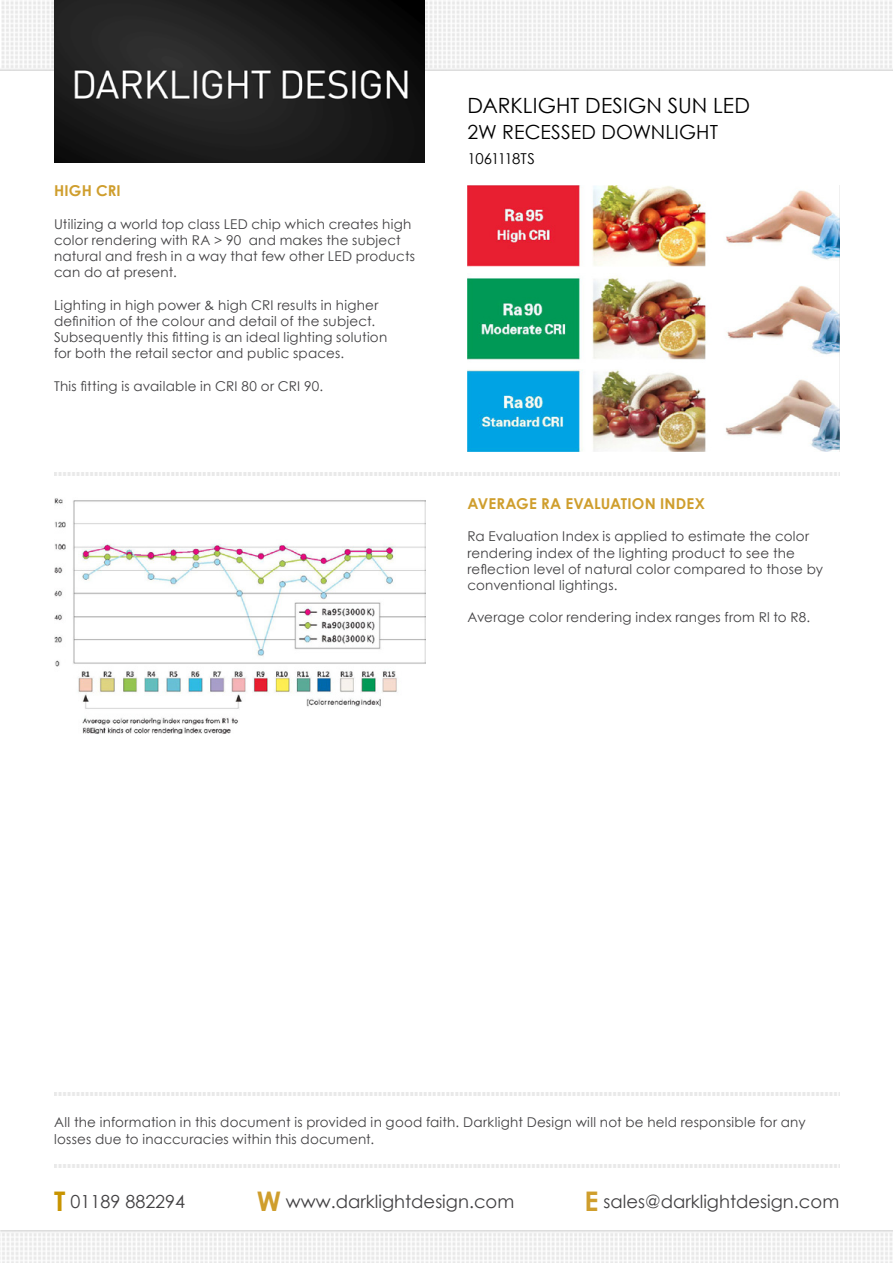
<style>
.page{position:relative;width:893px;height:1263px;background:#fff}
.page>*{position:absolute;margin:0;border:0;box-sizing:border-box;transform-origin:0 0}
.t1{font:21px "Century Gothic";letter-spacing:.005em;color:#000}
.t2{font:19.5px "Century Gothic";letter-spacing:.005em;color:#000}
.t3{font:18px "Century Gothic";color:#414042}
.t4{font:700 15px "Century Gothic";letter-spacing:.015em;color:#cf9e2d}
.t5{font:15px "Century Gothic";letter-spacing:-.035em;color:#000}
.t6{font:13.5px/16.2px "Century Gothic";letter-spacing:.015em;color:#414042}
.s1{font-weight:700;font-size:27px;color:#c89400}
.s2{font-weight:700;font-size:27px;color:#cf9e2d}
</style>
<div class="page">
<img style="left:468px;top:185px;width:371px;height:267px">
<img style="left:0;top:1231px;width:893px;height:32px">
<div style="left:0;top:1px;width:893px;height:70px;background:#f3f3f3"></div>
<img style="left:55px;top:473px;width:784px;height:3px">
<img style="left:55px;top:1165px;width:784px;height:3px">
<img style="left:54px;top:0;width:371px;height:163px">
<img style="left:55px;top:1092px;width:784px;height:3px">
<img style="left:54px;top:498px;width:371px;height:236px">
<p class="t4" style="left:54px;top:181px;width:68px">HIGH CRI</p>
<p class="t6" style="left:54px;top:215px;width:363px">Utilizing a world top class LED chip which creates high color rendering with RA &gt; 90 and makes the subject natural and fresh in a way that few other LED products can do at present.</p>
<p class="t6" style="left:54px;top:296px;width:335px">Lighting in high power &amp; high CRI results in higher definition of the colour and detail of the subject.<br>Subsequently this fitting is an ideal lighting solution for both the retail sector and public spaces.</p>
<p class="t6" style="left:54px;top:377px;width:271px">This fitting is available in CRI 80 or CRI 90.</p>
<h1 class="t1" style="left:468px;top:93px;width:284px">DARKLIGHT DESIGN SUN LED</h1>
<h2 class="t2" style="left:468px;top:120px;width:252px">2W RECESSED DOWNLIGHT</h2>
<p class="t5" style="left:468px;top:149px;width:69px">1061118TS</p>
<p class="t4" style="left:468px;top:494px;width:239px">AVERAGE RA EVALUATION INDEX</p>
<p class="t6" style="left:468px;top:528px;width:357px">Ra Evaluation Index is applied to estimate the color rendering index of the lighting product to see the reflection level of natural color compared to those by conventional lightings.</p>
<p class="t6" style="left:468px;top:609px;width:344px">Average color rendering index ranges from Rl to R8.</p>
<p class="t6" style="left:54px;top:1114px;width:753px">All the information in this document is provided in good faith. Darklight Design will not be held responsible for any losses due to inaccuracies within this document.</p>
<h3 class="t3" style="left:54px;top:1190px;width:133px"><span class="s1">T</span> 01189 882294</h3>
<h3 class="t3" style="left:257px;top:1190px;width:259px"><span class="s2">W</span> www.darklightdesign.com</h3>
<h3 class="t3" style="left:584px;top:1190px;width:256px"><span class="s2">E</span> sales@darklightdesign.com</h3>
</div>
